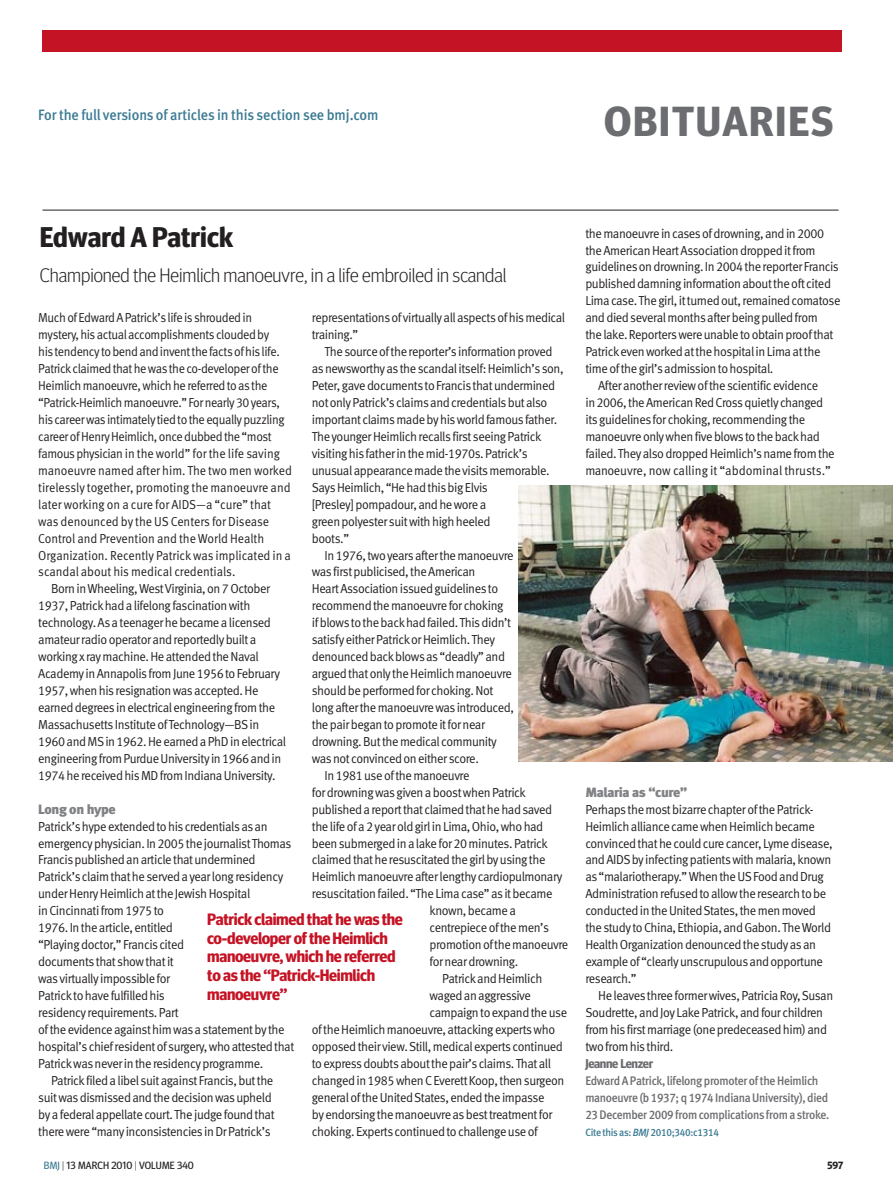
<style>
.page{position:relative;width:893px;height:1191px;background:#fff}
.page>*{position:absolute;margin:0;border:0;box-sizing:border-box;transform-origin:0 0}
.t1{font:700 42px "Meta Headline OT";letter-spacing:.04em;color:#6c6d70}
.quote{font:700 28.5px "Meta Headline OT";color:#231f20}
.obit_intro{font:300 19.5px "Meta Headline OT";color:#231f20}
.quote-2{font:700 16.5px/18.8px "Meta Headline OT";letter-spacing:-.02em;color:#c41324}
.t2{font:15px "Meta Medium LF";letter-spacing:-.005em;color:#3c7b93;scale:.95 1}
.crosshead{font:13.5px "Meta Black LF";letter-spacing:-.03em;color:#808285}
.obit_sans_text_inde{font:13.05px/17px "Meta Pro Normal";letter-spacing:-.035em;color:#231f20;scale:.95 1}
.obit_sans_text{font:13.05px/17px "Meta Pro Normal";letter-spacing:-.035em;color:#231f20;scale:.93 1}
.author_biog{font:700 12.75px "Meta Headline OT";letter-spacing:-.025em;color:#6c6d70}
.obit_biog{font:12.45px/17px "Meta Medium LF";letter-spacing:-.025em;color:#6c6d70;scale:.93 1}
.Citeline{font:10.5px "Meta Medium LF";letter-spacing:-.025em;color:#3c7b93;scale:.95 1}
.t3{font:10.5px "Meta Headline OT";letter-spacing:.01em;color:#231f20}
.t4{font:700 10.5px "Meta Headline OT";color:#231f20}
.s1{font-style:italic}
.s2{color:#3c7b93}
.s3{font-weight:300}
</style>
<div class="page">
<hr style="left:43px;top:210px;width:795px;height:1px;background:#231f20">
<div style="left:43px;top:30px;width:799px;height:21px;background:#c41324"></div>
<img style="left:519px;top:485px;width:374px;height:276px">
<p class="t2" style="left:38px;top:106px;width:360px">For the full versions of articles in this section see bmj.com</p>
<p class="t1" style="left:604px;top:96px;width:231px">OBITUARIES</p>
<p class="quote" style="left:40px;top:219px;width:195px">Edward A Patrick</p>
<p class="obit_intro" style="left:40px;top:263px;width:468px">Championed the Heimlich manoeuvre, in a life embroiled in scandal</p>
<p class="obit_sans_text" style="left:38px;top:308px;width:274px">Much of Edward A Patrick’s life is shrouded in mystery, his actual accomplishments clouded by<br>his tendency to bend and invent the facts of his life.<br>Patrick claimed that he was the co-developer of the Heimlich manoeuvre, which he referred to as the “Patrick-Heimlich manoeuvre.” For nearly 30 years, his career was intimately tied to the equally puzzling career of Henry Heimlich, once dubbed the “most famous physician in the world” for the life saving manoeuvre named after him. The two men worked tirelessly together, promoting the manoeuvre and later working on a cure for AIDS—a “cure” that was denounced by the US Centers for Disease Control and Prevention and the World Health Organization. Recently Patrick was implicated in a scandal about his medical credentials.</p>
<p class="obit_sans_text_inde" style="left:38px;top:579px;width:263px;text-indent:13px">Born in Wheeling, West Virginia, on 7 October 1937, Patrick had a lifelong fascination with technology. As a teenager he became a licensed amateur radio operator and reportedly built a working x ray machine. He attended the Naval Academy in Annapolis from June 1956 to February 1957, when his resignation was accepted. He earned degrees in electrical engineering from the Massachusetts Institute of Technology—BS in 1960 and MS in 1962. He earned a PhD in electrical engineering from Purdue University in 1966 and in 1974 he received his MD from Indiana University.</p>
<p class="crosshead" style="left:38px;top:800px;width:79px">Long on hype</p>
<p class="obit_sans_text_inde" style="left:38px;top:816px;width:271px">Patrick’s hype extended to his credentials as an emergency physician. In 2005 the journalist Thomas Francis published an article that undermined Patrick’s claim that he served a year long residency under Henry Heimlich at the Jewish Hospital<br>in Cincinnati from 1975 to<br>1976. In the article, entitled<br>“Playing doctor,” Francis cited<br>documents that show that it<br>was virtually impossible for<br>Patrick to have fulfilled his<br>residency requirements. Part<br>of the evidence against him was a statement by the hospital’s chief resident of surgery, who attested that Patrick was never in the residency programme.</p>
<p class="obit_sans_text_inde" style="left:38px;top:1070px;width:250px;text-indent:13px">Patrick filed a libel suit against Francis, but the suit was dismissed and the decision was upheld by a federal appellate court. The judge found that there were “many inconsistencies in Dr Patrick’s</p>
<p class="obit_sans_text_inde" style="left:312px;top:308px;width:268px">representations of virtually all aspects of his medical training.”</p>
<p class="obit_sans_text_inde" style="left:312px;top:342px;width:267px;text-indent:13px">The source of the reporter’s information proved as newsworthy as the scandal itself: Heimlich’s son, Peter, gave documents to Francis that undermined not only Patrick’s claims and credentials but also important claims made by his world famous father.<br>The younger Heimlich recalls first seeing Patrick visiting his father in the mid-1970s. Patrick’s unusual appearance made the visits memorable.<br>Says Heimlich, “He had this big Elvis<br>[Presley] pompadour, and he wore a<br>green polyester suit with high heeled<br>boots.”</p>
<p class="obit_sans_text_inde" style="left:312px;top:545px;width:214px;text-indent:13px">In 1976, two years after the manoeuvre was first publicised, the American<br>Heart Association issued guidelines to recommend the manoeuvre for choking<br>if blows to the back had failed. This didn’t satisfy either Patrick or Heimlich. They denounced back blows as “deadly” and argued that only the Heimlich manoeuvre should be performed for choking. Not long after the manoeuvre was introduced, the pair began to promote it for near drowning. But the medical community was not convinced on either score.</p>
<p class="obit_sans_text_inde" style="left:325px;top:766px;width:154px">In 1981 use of the manoeuvre</p>
<p class="obit_sans_text_inde" style="left:312px;top:783px;width:227px">for drowning was given a boost when Patrick</p>
<p class="obit_sans_text_inde" style="left:312px;top:799px;width:255px">published a report that claimed that he had saved</p>
<p class="obit_sans_text_inde" style="left:312px;top:816px;width:245px">the life of a 2 year old girl in Lima, Ohio, who had</p>
<p class="obit_sans_text_inde" style="left:312px;top:833px;width:250px">been submerged in a lake for 20 minutes. Patrick</p>
<p class="obit_sans_text_inde" style="left:312px;top:850px;width:247px">claimed that he resuscitated the girl by using the</p>
<p class="obit_sans_text_inde" style="left:312px;top:867px;width:265px">Heimlich manoeuvre after lengthy cardiopulmonary</p>
<p class="obit_sans_text_inde" style="left:312px;top:884px;width:255px">resuscitation failed. “The Lima case” as it became</p>
<p class="obit_sans_text_inde" style="left:429px;top:901px;width:92px">known, became a</p>
<p class="obit_sans_text_inde" style="left:429px;top:918px;width:127px">centrepiece of the men’s</p>
<p class="obit_sans_text_inde" style="left:429px;top:935px;width:148px">promotion of the manoeuvre</p>
<p class="obit_sans_text_inde" style="left:429px;top:952px;width:95px">for near drowning.</p>
<p class="obit_sans_text_inde" style="left:442px;top:969px;width:107px">Patrick and Heimlich</p>
<p class="obit_sans_text_inde" style="left:429px;top:986px;width:108px">waged an aggressive</p>
<p class="obit_sans_text_inde" style="left:429px;top:1003px;width:146px">campaign to expand the use</p>
<p class="obit_sans_text_inde" style="left:312px;top:1020px;width:258px">of the Heimlich manoeuvre, attacking experts who</p>
<p class="obit_sans_text_inde" style="left:312px;top:1037px;width:266px">opposed their view. Still, medical experts continued</p>
<p class="obit_sans_text_inde" style="left:312px;top:1054px;width:253px">to express doubts about the pair’s claims. That all</p>
<p class="obit_sans_text_inde" style="left:312px;top:1070px;width:267px">changed in 1985 when C Everett Koop, then surgeon</p>
<p class="obit_sans_text_inde" style="left:312px;top:1087px;width:246px">general of the United States, ended the impasse</p>
<p class="obit_sans_text_inde" style="left:312px;top:1104px;width:255px">by endorsing the manoeuvre as best treatment for</p>
<p class="obit_sans_text_inde" style="left:312px;top:1121px;width:239px">choking. Experts continued to challenge use of</p>
<p class="quote-2" style="left:207px;top:909px;width:197px">Patrick claimed that he was the co-developer of the Heimlich manoeuvre, which he referred to as the “Patrick-Heimlich manoeuvre”</p>
<p class="obit_sans_text_inde" style="left:585px;top:224px;width:270px">the manoeuvre in cases of drowning, and in 2000 the American Heart Association dropped it from guidelines on drowning. In 2004 the reporter Francis published damning information about the oft cited Lima case. The girl, it turned out, remained comatose and died several months after being pulled from<br>the lake. Reporters were unable to obtain proof that Patrick even worked at the hospital in Lima at the time of the girl’s admission to hospital.</p>
<p class="obit_sans_text_inde" style="left:585px;top:376px;width:264px;text-indent:13px">After another review of the scientific evidence<br>in 2006, the American Red Cross quietly changed its guidelines for choking, recommending the manoeuvre only when five blows to the back had failed. They also dropped Heimlich’s name from the manoeuvre, now calling it “abdominal thrusts.”</p>
<p class="crosshead" style="left:585px;top:784px;width:103px">Malaria as “cure”</p>
<p class="obit_sans_text_inde" style="left:585px;top:799px;width:262px">Perhaps the most bizarre chapter of the Patrick-Heimlich alliance came when Heimlich became convinced that he could cure cancer, Lyme disease, and AIDS by infecting patients with malaria, known as “malariotherapy.” When the US Food and Drug Administration refused to allow the research to be conducted in the United States, the men moved the study to China, Ethiopia, and Gabon. The World Health Organization denounced the study as an example of “clearly unscrupulous and opportune research.”</p>
<p class="obit_sans_text_inde" style="left:585px;top:986px;width:262px;text-indent:13px">He leaves three former wives, Patricia Roy, Susan Soudrette, and Joy Lake Patrick, and four children from his first marriage (one predeceased him) and two from his third.</p>
<p class="author_biog" style="left:585px;top:1055px;width:69px">Jeanne Lenzer</p>
<p class="obit_biog" style="left:585px;top:1071px;width:264px">Edward A Patrick, lifelong promoter of the Heimlich manoeuvre (b 1937; q 1974 Indiana University), died<br>23 December 2009 from complications from a stroke.</p>
<p class="Citeline" style="left:585px;top:1125px;width:142px">Cite this as: <span class="s1">BMJ</span> 2010;340:c1314</p>
<p class="t3" style="left:44px;top:1159px;width:151px"><span class="s2">BMJ</span> <span class="s3">|</span> 13 MARCH 2010 <span class="s3">|</span> VOLUME 340</p>
<p class="t4" style="left:827px;top:1159px;width:17px">597</p>
</div>
